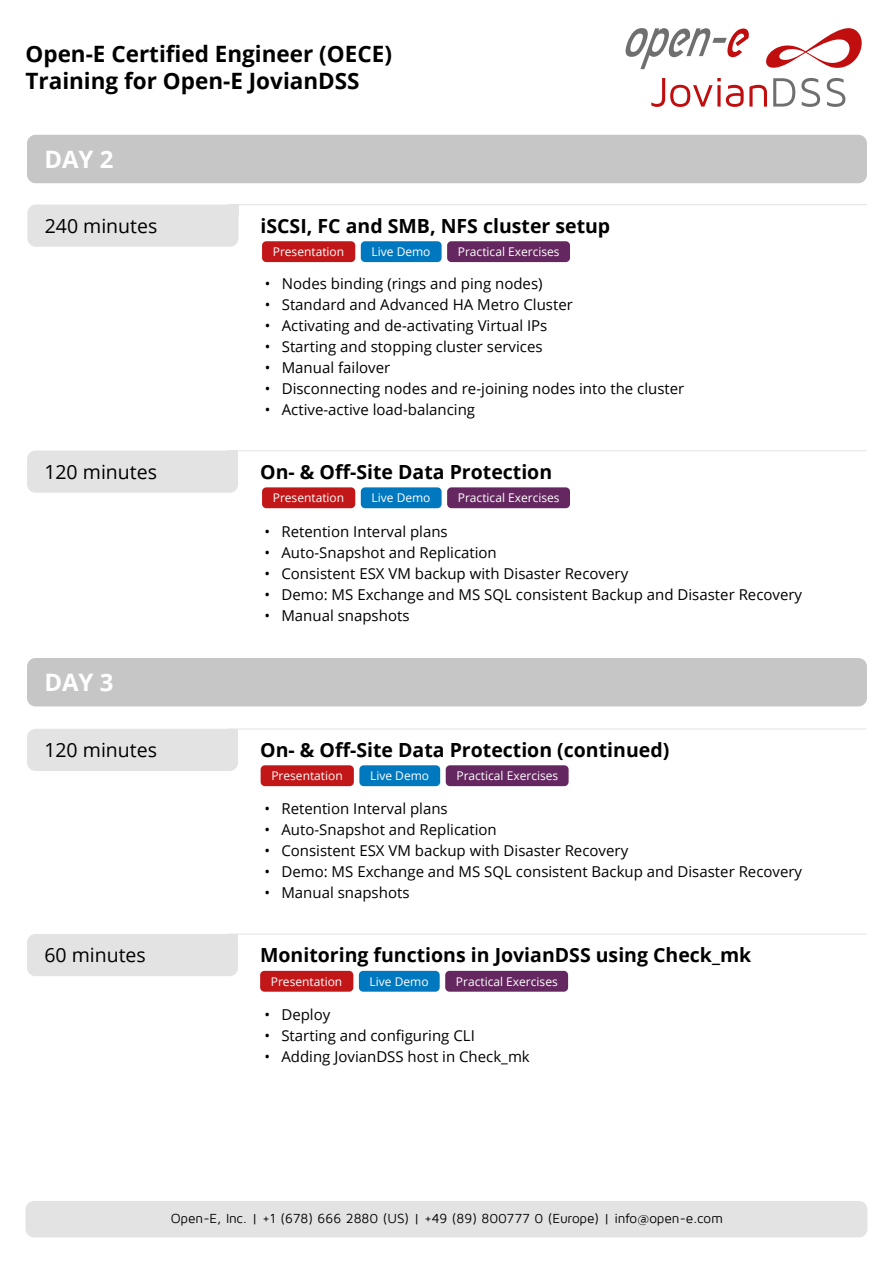
<style>
.page{position:relative;width:893px;height:1263px;background:#fff}
.page>*{position:absolute;margin:0;border:0;box-sizing:border-box;transform-origin:0 0}
.t1{font:700 24px "Open Sans";color:#fff}
.t2{font:700 22.5px/27px "Open Sans";color:#000}
.t3{font:700 19.5px "Open Sans";color:#000}
.t4{font:19.5px "Open Sans";color:#000}
.t5{font:15px "Open Sans";color:#000}
.t6{font:13.5px "Maven Pro";letter-spacing:-.01em;color:#000}
.t7{font:12px "Open Sans";color:#fff}
</style>
<div class="page">
<svg style="left:626px;top:28px;width:123px;height:41px"></svg>
<svg style="left:766px;top:28px;width:96px;height:40px"></svg>
<svg style="left:773px;top:78px;width:72px;height:29px"></svg>
<svg style="left:651px;top:78px;width:116px;height:29px"></svg>
<div style="left:26px;top:1201px;width:841px;height:36px;background:#e3e3e3;border-radius:9px"></div>
<div style="left:27px;top:658px;width:840px;height:48px;background:#c6c6c6;border-radius:9px"></div>
<div style="left:27px;top:135px;width:840px;height:48px;background:#c6c6c6;border-radius:9px"></div>
<div style="left:27px;top:451px;width:211px;height:42px;background:#e3e3e3;border-radius:9px"></div>
<hr style="left:228px;top:450px;width:639px;height:1px;background:#e3e3e3">
<div style="left:227px;top:451px;width:11px;height:11px;background:#e3e3e3"></div>
<div style="left:262px;top:487px;width:93px;height:21px;background:#c11718;border-radius:4px"></div>
<div style="left:361px;top:487px;width:81px;height:21px;background:#0078c0;border-radius:4px"></div>
<div style="left:447px;top:487px;width:123px;height:21px;background:#642760;border-radius:4px"></div>
<div style="left:27px;top:729px;width:211px;height:42px;background:#e3e3e3;border-radius:9px"></div>
<hr style="left:228px;top:729px;width:639px;height:1px;background:#e3e3e3">
<div style="left:227px;top:729px;width:11px;height:11px;background:#e3e3e3"></div>
<div style="left:261px;top:765px;width:93px;height:21px;background:#c11718;border-radius:4px"></div>
<div style="left:359px;top:765px;width:81px;height:21px;background:#0078c0;border-radius:4px"></div>
<div style="left:446px;top:765px;width:123px;height:21px;background:#642760;border-radius:4px"></div>
<div style="left:27px;top:205px;width:211px;height:42px;background:#e3e3e3;border-radius:9px"></div>
<hr style="left:229px;top:204px;width:638px;height:1px;background:#e3e3e3">
<div style="left:228px;top:205px;width:10px;height:11px;background:#e3e3e3"></div>
<div style="left:262px;top:241px;width:93px;height:21px;background:#c11718;border-radius:4px"></div>
<div style="left:361px;top:241px;width:81px;height:21px;background:#0078c0;border-radius:4px"></div>
<div style="left:447px;top:241px;width:123px;height:21px;background:#642760;border-radius:4px"></div>
<div style="left:27px;top:934px;width:211px;height:42px;background:#e3e3e3;border-radius:9px"></div>
<hr style="left:228px;top:934px;width:639px;height:1px;background:#e3e3e3">
<div style="left:227px;top:934px;width:11px;height:11px;background:#e3e3e3"></div>
<div style="left:260px;top:971px;width:93px;height:21px;background:#c11718;border-radius:4px"></div>
<div style="left:359px;top:971px;width:81px;height:21px;background:#0078c0;border-radius:4px"></div>
<div style="left:445px;top:971px;width:123px;height:21px;background:#642760;border-radius:4px"></div>
<h2 class="t2" style="left:26px;top:40px;width:368px">Open-E Certified Engineer (OECE)<br>Training for Open-E JovianDSS</h2>
<h1 class="t1" style="left:44px;top:142px;width:71px">DAY 2</h1>
<h3 class="t4" style="left:45px;top:212px;width:114px">240 minutes</h3>
<h3 class="t3" style="left:260px;top:212px;width:351px">iSCSI, FC and SMB, NFS cluster setup</h3>
<p class="t7" style="left:273px;top:243px;width:73px">Presentation</p>
<p class="t7" style="left:372px;top:243px;width:61px">Live Demo</p>
<p class="t7" style="left:458px;top:243px;width:103px">Practical Exercises</p>
<p class="t5" style="left:265px;top:273px;width:279px">• Nodes binding (rings and ping nodes)</p>
<p class="t5" style="left:265px;top:294px;width:310px">• Standard and Advanced HA Metro Cluster</p>
<p class="t5" style="left:265px;top:315px;width:284px">• Activating and de-activating Virtual IPs</p>
<p class="t5" style="left:265px;top:336px;width:279px">• Starting and stopping cluster services</p>
<p class="t5" style="left:265px;top:357px;width:127px">• Manual failover</p>
<p class="t5" style="left:265px;top:378px;width:421px">• Disconnecting nodes and re-joining nodes into the cluster</p>
<p class="t5" style="left:265px;top:399px;width:212px">• Active-active load-balancing</p>
<h3 class="t4" style="left:44px;top:458px;width:114px">120 minutes</h3>
<h3 class="t3" style="left:260px;top:458px;width:294px">On- &amp; Off-Site Data Protection</h3>
<p class="t7" style="left:273px;top:489px;width:73px">Presentation</p>
<p class="t7" style="left:372px;top:489px;width:61px">Live Demo</p>
<p class="t7" style="left:458px;top:489px;width:103px">Practical Exercises</p>
<h1 class="t1" style="left:44px;top:666px;width:71px">DAY 3</h1>
<p class="t5" style="left:264px;top:521px;width:185px">• Retention Interval plans</p>
<p class="t5" style="left:264px;top:542px;width:234px">• Auto-Snapshot and Replication</p>
<p class="t5" style="left:264px;top:563px;width:365px">• Consistent ESX VM backup with Disaster Recovery</p>
<p class="t5" style="left:264px;top:584px;width:539px">• Demo: MS Exchange and MS SQL consistent Backup and Disaster Recovery</p>
<p class="t5" style="left:264px;top:605px;width:147px">• Manual snapshots</p>
<h3 class="t4" style="left:44px;top:737px;width:114px">120 minutes</h3>
<h3 class="t3" style="left:260px;top:736px;width:411px">On- &amp; Off-Site Data Protection (continued)</h3>
<p class="t7" style="left:271px;top:767px;width:73px">Presentation</p>
<p class="t7" style="left:370px;top:767px;width:61px">Live Demo</p>
<p class="t7" style="left:456px;top:767px;width:103px">Practical Exercises</p>
<p class="t5" style="left:264px;top:798px;width:185px">• Retention Interval plans</p>
<p class="t5" style="left:264px;top:819px;width:234px">• Auto-Snapshot and Replication</p>
<p class="t5" style="left:264px;top:840px;width:365px">• Consistent ESX VM backup with Disaster Recovery</p>
<p class="t5" style="left:264px;top:861px;width:539px">• Demo: MS Exchange and MS SQL consistent Backup and Disaster Recovery</p>
<p class="t5" style="left:264px;top:882px;width:147px">• Manual snapshots</p>
<h3 class="t4" style="left:44px;top:942px;width:103px">60 minutes</h3>
<h3 class="t3" style="left:260px;top:941px;width:493px">Monitoring functions in JovianDSS using Check_mk</h3>
<p class="t7" style="left:271px;top:973px;width:73px">Presentation</p>
<p class="t7" style="left:370px;top:973px;width:61px">Live Demo</p>
<p class="t7" style="left:456px;top:973px;width:103px">Practical Exercises</p>
<p class="t5" style="left:264px;top:1005px;width:67px">• Deploy</p>
<p class="t5" style="left:264px;top:1026px;width:212px">• Starting and configuring CLI</p>
<p class="t5" style="left:264px;top:1047px;width:267px">• Adding JovianDSS host in Check_mk</p>
<p class="t6" style="left:171px;top:1211px;width:554px">Open-E, Inc. | +1 (678) 666 2880 (US) | +49 (89) 800777 0 (Europe) | info@open-e.com</p>
</div>
